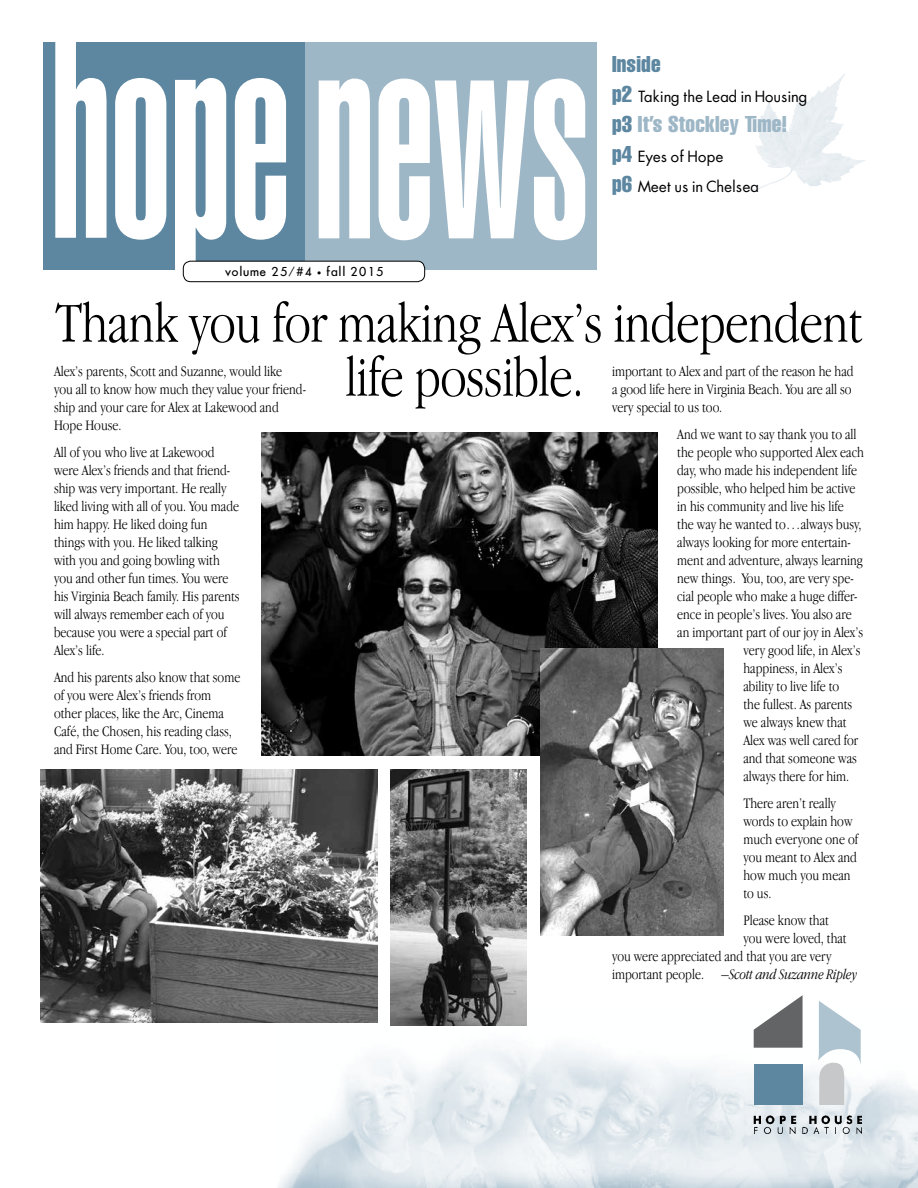
<style>
.page{position:relative;width:918px;height:1188px;background:#fff}
.page>*{position:absolute;margin:0;border:0;box-sizing:border-box;transform-origin:0 0}
.t1{font:300 condensed 58.5px/54px "Garamond IT Cby BT";letter-spacing:-.01em;color:#000;text-align:center}
.t2{font:extra-condensed 22.5px "Helvetica";letter-spacing:.01em;color:#9eb7c7}
.t3{font:extra-condensed 22.5px "Helvetica";letter-spacing:.01em;color:#5d87a1}
.t4{font:300 condensed 15px/18px "Garamond IT Cby BT";color:#000}
.t5{font:15px/30px "Futura ICG";letter-spacing:.01em;color:#000}
.t6{font:italic 300 condensed 15px "Garamond IT Cby BT";letter-spacing:-.01em;color:#000}
.t7{font:12px "Futura ICG";letter-spacing:.06em;color:#000}
.s1{font-family:"Helvetica";font-stretch:extra-condensed;font-size:22.5px;color:#5d87a1}
.s2{color:#5d87a1}
.s3{font-style:normal}
</style>
<div class="page">
<img style="left:759px;top:74px;width:86px;height:58px">
<div style="left:43px;top:43px;width:263px;height:227px;background:#5d87a1"></div>
<svg style="left:55px;top:42px;width:231px;height:231px;fill:#fff"></svg>
<div style="left:305px;top:43px;width:291px;height:227px;background:#9eb7c7"></div>
<svg style="left:319px;top:79px;width:266px;height:161px"></svg>
<div style="left:183px;top:261px;width:242px;height:21px;background:#fff;border-radius:8px"></div>
<div style="left:183px;top:261px;width:242px;height:21px;border:1px solid #000;border-radius:8px"></div>
<img style="left:278px;top:1008px;width:640px;height:180px">
<svg style="left:754px;top:995px;width:49px;height:53px"></svg>
<div style="left:754px;top:1064px;width:49px;height:40px;background:#5d87a1"></div>
<svg style="left:818px;top:1001px;width:43px;height:103px"></svg>
<img style="left:754px;top:1110px;width:107px;height:23px">
<img style="left:261px;top:432px;width:396px;height:324px">
<img style="left:540px;top:648px;width:183px;height:288px">
<img style="left:390px;top:770px;width:136px;height:256px">
<img style="left:40px;top:770px;width:338px;height:253px">
<p class="t7" style="left:225px;top:263px;width:160px">volume 25/#4 • fall 2015</p>
<h2 class="t3" style="left:612px;top:50px;width:50px">Inside</h2>
<p class="t5" style="left:612px;top:81px;width:197px"><span class="s1">p2</span> Taking the Lead in Housing</p>
<h2 class="t2" style="left:612px;top:110px;width:177px"><span class="s2">p3</span> It’s Stockley Time!</h2>
<p class="t5" style="left:612px;top:141px;width:148px"><span class="s1">p4</span> Eyes of Hope<br><span class="s1">p6</span> Meet us in Chelsea</p>
<h1 class="t1" style="left:55px;top:296px;width:810px">Thank you for making Alex’s independent life possible.</h1>
<p class="t4" style="left:612px;top:362px;width:243px">important to Alex and part of the reason he had a good life here in Virginia Beach. You are all so very special to us too.</p>
<p class="t4" style="left:677px;top:425px;width:181px">And we want to say thank you to all</p>
<p class="t4" style="left:677px;top:443px;width:188px">the people who supported Alex each</p>
<p class="t4" style="left:677px;top:461px;width:181px">day, who made his independent life</p>
<p class="t4" style="left:677px;top:479px;width:180px">possible, who helped him be active</p>
<p class="t4" style="left:677px;top:497px;width:168px">in his community and live his life</p>
<p class="t4" style="left:677px;top:515px;width:186px">the way he wanted to…always busy,</p>
<p class="t4" style="left:677px;top:533px;width:175px">always looking for more entertain-</p>
<p class="t4" style="left:677px;top:551px;width:187px">ment and adventure, always learning</p>
<p class="t4" style="left:677px;top:569px;width:178px">new things. You, too, are very spe-</p>
<p class="t4" style="left:677px;top:587px;width:182px">cial people who make a huge differ-</p>
<p class="t4" style="left:677px;top:605px;width:176px">ence in people’s lives. You also are</p>
<p class="t4" style="left:677px;top:623px;width:188px">an important part of our joy in Alex’s</p>
<p class="t4" style="left:743px;top:641px;width:119px">very good life, in Alex’s</p>
<p class="t4" style="left:743px;top:659px;width:101px">happiness, in Alex’s</p>
<p class="t4" style="left:743px;top:677px;width:97px">ability to live life to</p>
<p class="t4" style="left:743px;top:695px;width:110px">the fullest. As parents</p>
<p class="t4" style="left:743px;top:713px;width:105px">we always knew that</p>
<p class="t4" style="left:743px;top:731px;width:116px">Alex was well cared for</p>
<p class="t4" style="left:743px;top:749px;width:115px">and that someone was</p>
<p class="t4" style="left:743px;top:767px;width:107px">always there for him.</p>
<p class="t4" style="left:743px;top:794px;width:116px">There aren’t really words to explain how much everyone one of you meant to Alex and how much you mean to us.</p>
<p class="t4" style="left:743px;top:911px;width:87px">Please know that</p>
<p class="t4" style="left:743px;top:929px;width:105px">you were loved, that</p>
<p class="t4" style="left:612px;top:947px;width:221px">you were appreciated and that you are very</p>
<p class="t6" style="left:612px;top:966px;width:247px"><span class="s3">important people.</span> –Scott and Suzanne Ripley</p>
<p class="t4" style="left:54px;top:362px;width:253px">Alex’s parents, Scott and Suzanne, would like<br>you all to know how much they value your friend&shy;ship and your care for Alex at Lakewood and Hope House.</p>
<p class="t4" style="left:54px;top:443px;width:187px">All of you who live at Lakewood were Alex’s friends and that friend&shy;ship was very important. He really liked living with all of you. You made him happy. He liked doing fun things with you. He liked talking with you and going bowling with you and other fun times. You were his Virginia Beach family. His parents will always remember each of you because you were a special part of<br>Alex’s life.</p>
<p class="t4" style="left:54px;top:668px;width:188px">And his parents also know that some of you were Alex’s friends from other places, like the Arc, Cinema Café, the Chosen, his reading class, and First Home Care. You, too, were</p>
</div>
